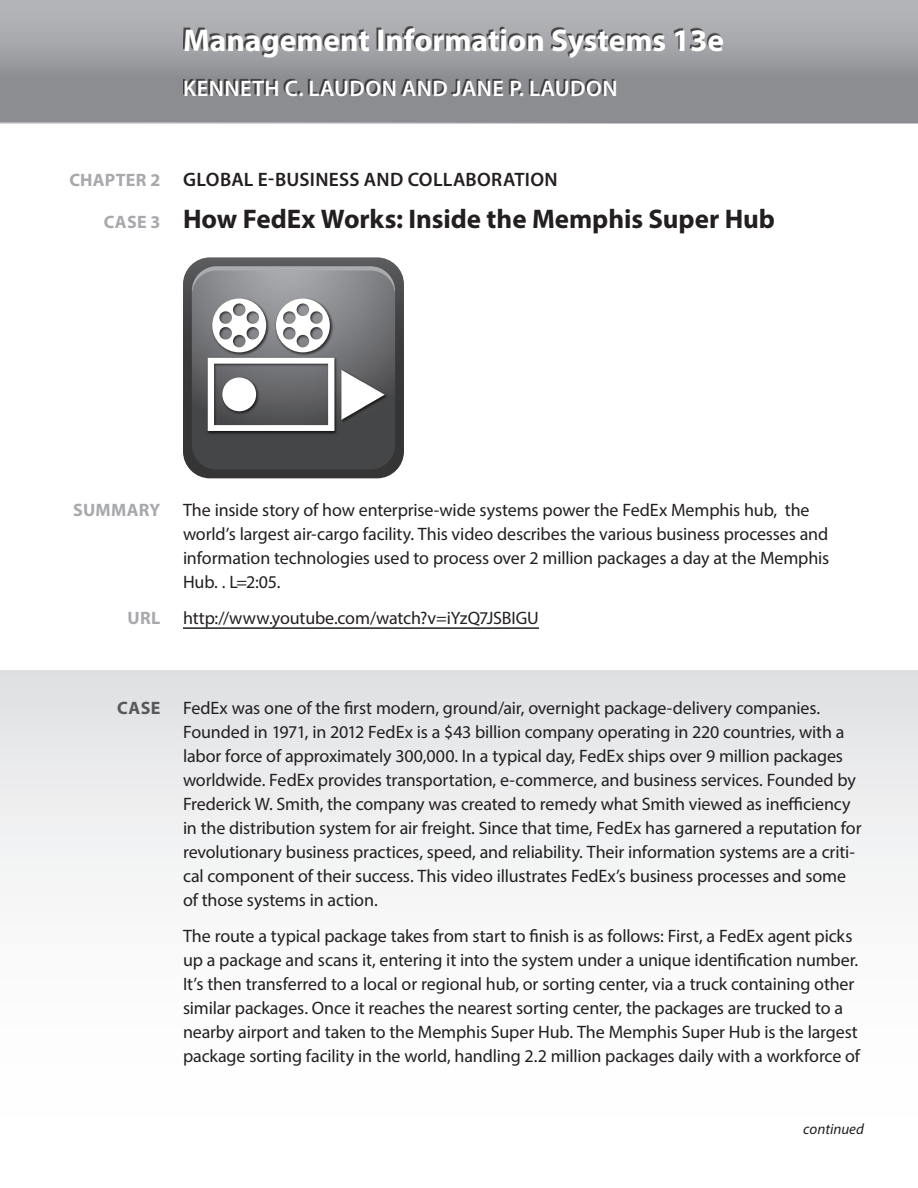
<style>
.page{position:relative;width:918px;height:1188px;background:#fff}
.page>*{position:absolute;margin:0;border:0;box-sizing:border-box;transform-origin:0 0}
.t1{font:700 31.5px "Myriad Pro";color:#fff}
.Case_title{font:700 27px "Myriad Pro";letter-spacing:-.005em;color:#231f20}
.t2{font:600 22.5px "Myriad Pro";letter-spacing:.02em;color:#fff}
.Chapter_title{font:600 19.5px "Myriad Pro";letter-spacing:.015em;color:#231f20}
.Case_text_first_para{font:18px/24px "Myriad Pro";letter-spacing:-.01em;color:#231f20}
.Case_text{font:18px/24px "Myriad Pro";letter-spacing:-.01em;color:#231f20}
.Tags__Summary{font:18px/24px "Myriad Pro";letter-spacing:-.01em;color:#231f20}
.URL{font:18px "Myriad Pro";letter-spacing:-.01em;color:#231f20}
.Tags__Summary-2{font:700 18px "Myriad Pro";letter-spacing:.01em;color:#a8a9ad}
.Case_text_first_para-2{font:700 18px "Myriad Pro";color:#57585a}
.URL-2{font:700 18px "Myriad Pro";color:#a8a9ad}
.t3{font:italic 15px "Myriad Pro";color:#231f20}
.s1{font-weight:700;font-size:18px;color:#a8a9ad}
.s2{font-size:18px;color:#a8a9ad}
</style>
<div class="page">
<svg style="left:0;top:0;width:918px;height:124px;background:#9d9ea1"></svg>
<div style="left:0;top:670px;width:918px;height:518px;background:linear-gradient(to bottom,#e4e5e7,#fff)"></div>
<div style="left:183px;top:26px;width:539px;height:68px;background:#231f20;opacity:.75"></div>
<hr style="left:183px;top:627px;width:356px;height:2px;background:#231f20">
<svg style="left:183px;top:257px;width:221px;height:221px;background:#555456"></svg>
<svg style="left:192px;top:266px;width:203px;height:204px"></svg>
<h1 class="t1" style="left:183px;top:19px;width:543px">Management Information Systems 13e</h1>
<p class="t2" style="left:183px;top:74px;width:436px">KENNETH C. LAUDON AND JANE P. LAUDON</p>
<p class="Chapter_title" style="left:69px;top:167px;width:490px"><span class="s1">CHAPTER 2</span> GLOBAL E-BUSINESS AND COLLABORATION</p>
<p class="Case_title" style="left:104px;top:201px;width:673px"><span class="s2">CASE 3</span> How FedEx Works: Inside the Memphis Super Hub</p>
<p class="Tags__Summary-2" style="left:73px;top:498px;width:89px">SUMMARY</p>
<p class="Tags__Summary" style="left:183px;top:497px;width:648px">The inside story of how enterprise-wide systems power the FedEx Memphis hub, the world’s largest air-cargo facility. This video describes the various business processes and information technologies used to process over 2 million packages a day at the Memphis Hub. . L=2:05.</p>
<p class="URL-2" style="left:127px;top:606px;width:34px">URL</p>
<p class="URL" style="left:183px;top:606px;width:357px">http://www.youtube.com/watch?v=iYzQ7JSBIGU</p>
<p class="Case_text_first_para-2" style="left:117px;top:696px;width:45px">CASE</p>
<p class="Case_text_first_para" style="left:183px;top:695px;width:680px">FedEx was one of the first modern, ground/air, overnight package-delivery companies.<br>Founded in 1971, in 2012 FedEx is a $43 billion company operating in 220 countries, with a labor force of approximately 300,000. In a typical day, FedEx ships over 9 million packages worldwide. FedEx provides transportation, e-commerce, and business services. Founded by Frederick W. Smith, the company was created to remedy what Smith viewed as inefficiency in the distribution system for air freight. Since that time, FedEx has garnered a reputation for revolutionary business practices, speed, and reliability. Their information systems are a criti&shy;cal component of their success. This video illustrates FedEx’s business processes and some of those systems in action.</p>
<p class="Case_text" style="left:183px;top:923px;width:679px">The route a typical package takes from start to finish is as follows: First, a FedEx agent picks up a package and scans it, entering it into the system under a unique identification number.<br>It’s then transferred to a local or regional hub, or sorting center, via a truck containing other similar packages. Once it reaches the nearest sorting center, the packages are trucked to a nearby airport and taken to the Memphis Super Hub. The Memphis Super Hub is the largest package sorting facility in the world, handling 2.2 million packages daily with a workforce of</p>
<p class="t3" style="left:803px;top:1120px;width:62px">continued</p>
</div>
